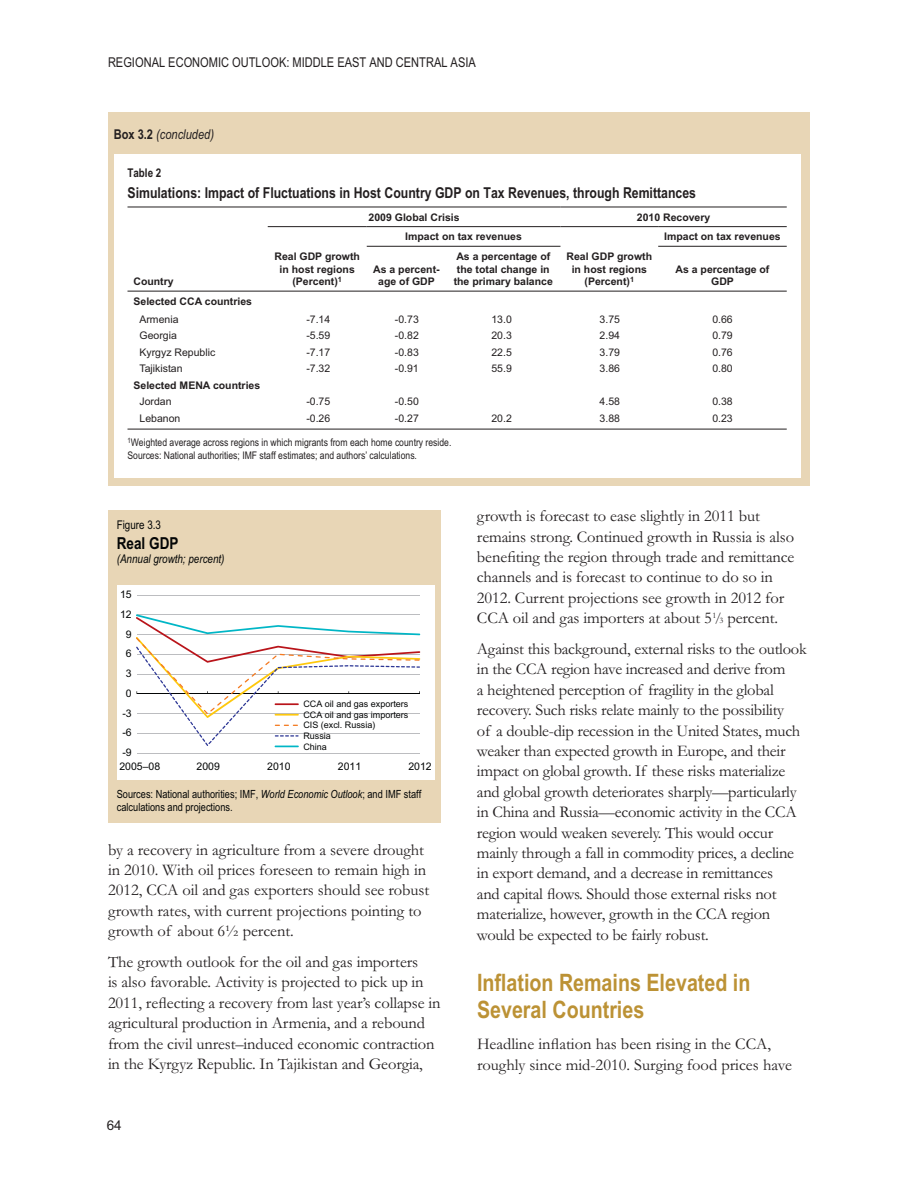
<style>
.page{position:relative;width:918px;height:1188px;background:#fff}
.page>*{position:absolute;margin:0;border:0;box-sizing:border-box;transform-origin:0 0}
.t1{font:700 24px/27px "Arial Narrow";color:#bc9235}
.t2{font:16.5px/20.4px "Garamond";letter-spacing:-.005em;color:#231f20}
.t3{font:700 16.5px "Arial Narrow";color:#030505}
.t4{font:700 15px "Arial Narrow";color:#231f20}
.t5{font:13.5px "Arial Narrow";color:#231f20}
.t6{font:italic 13.5px "Arial Narrow";color:#231f20}
.t7{font:13.5px "Arial";color:#231f20}
.t8{font:italic 12px "Arial Narrow";color:#030505}
.t9{font:12px "Arial Narrow";color:#030505}
.t10{font:700 12px "Arial Narrow";color:#231f20}
.t11{font:11.25px/13.5px "Arial Narrow";color:#030505}
.t12{font:700 10.5px/12.6px "Arial";color:#231f20;text-align:center}
.t13{font:10.5px "Arial";color:#231f20}
.t14{font:10.5px/13.5px "Arial Narrow";color:#231f20}
.t15{font:10.5px "Arial";color:#030505}
.t16{font:9px/10.5px "Arial";color:#030505}
.s1{font-weight:700;font-style:normal}
.s2{font-style:italic}
.s3{font-size:13.5px}
.s4{font-size:8.4px}
</style>
<div class="page">
<div style="left:108px;top:112px;width:702px;height:374px;background:#e8d6b6"></div>
<div style="left:108px;top:510px;width:333px;height:313px;background:#e8d6b6"></div>
<div style="left:117px;top:586px;width:317px;height:194px;background:#fff"></div>
<hr style="left:137px;top:595px;width:282px;height:1px;background:#bcbdc0">
<hr style="left:137px;top:753px;width:282px;height:1px;background:#bcbdc0">
<svg style="left:137px;top:614px;width:283px;height:133px"></svg>
<div style="left:114px;top:154px;width:686px;height:324px;background:#fff"></div>
<svg style="left:128px;top:226px;width:659px;height:203px"></svg>
<hr style="left:128px;top:207px;width:432px;height:1px;background:#231f20">
<hr style="left:268px;top:226px;width:99px;height:1px;background:#231f20">
<hr style="left:560px;top:207px;width:227px;height:1px;background:#231f20">
<hr style="left:560px;top:226px;width:98px;height:1px;background:#231f20">
<hr style="left:128px;top:291px;width:659px;height:1px;background:#231f20">
<hr style="left:128px;top:429px;width:659px;height:1px;background:#231f20">
<hr style="left:367px;top:226px;width:193px;height:1px;background:#231f20">
<hr style="left:367px;top:246px;width:193px;height:1px;background:#231f20">
<hr style="left:658px;top:226px;width:129px;height:1px;background:#231f20">
<hr style="left:658px;top:246px;width:129px;height:1px;background:#231f20">
<p class="t5" style="left:108px;top:57px;width:369px">REGIONAL ECONOMIC OUTLOOK: MI DDLE EAST AND CENTRAL ASIA</p>
<p class="t6" style="left:114px;top:129px;width:102px"><span class="s1">Box 3.2</span> (concluded)</p>
<p class="t10" style="left:128px;top:168px;width:35px">Table 2</p>
<p class="t4" style="left:128px;top:187px;width:570px">Simulations: Impact of Fluctuations in Host Country GDP on Tax Revenues, through Remittances</p>
<p class="t12" style="left:369px;top:212px;width:93px">2009 Global Crisis</p>
<p class="t12" style="left:637px;top:212px;width:75px">2010 Recovery</p>
<p class="t12" style="left:405px;top:231px;width:118px">Impact on tax revenues</p>
<p class="t12" style="left:664px;top:231px;width:118px">Impact on tax revenues</p>
<p class="t12" style="left:133px;top:276px;width:42px">Country</p>
<p class="t12" style="left:454px;top:251px;width:101px">As a percentage of the total change in the primary balance</p>
<p class="t12" style="left:567px;top:251px;width:87px">Real GDP growth in host regions (Percent)<sup>1</sup></p>
<p class="t12" style="left:274px;top:251px;width:87px">Real GDP growth in host regions (Percent)<sup>1</sup></p>
<p class="t12" style="left:676px;top:264px;width:95px">As a percentage of<br>GDP</p>
<p class="t12" style="left:373px;top:264px;width:68px">As a percent&shy;age of GDP</p>
<p class="t12" style="left:133px;top:296px;width:120px">Selected CCA countries</p>
<p class="t13" style="left:139px;top:315px;width:41px">Armenia</p>
<p class="t13" style="left:306px;top:315px;width:25px">-7.14</p>
<p class="t13" style="left:395px;top:315px;width:25px">-0.73</p>
<p class="t13" style="left:491px;top:315px;width:22px">13.0</p>
<p class="t13" style="left:600px;top:315px;width:22px">3.75</p>
<p class="t13" style="left:712px;top:315px;width:22px">0.66</p>
<p class="t13" style="left:139px;top:332px;width:39px">Georgia</p>
<p class="t13" style="left:306px;top:332px;width:25px">-5.59</p>
<p class="t13" style="left:395px;top:332px;width:25px">-0.82</p>
<p class="t13" style="left:491px;top:332px;width:22px">20.3</p>
<p class="t13" style="left:600px;top:332px;width:22px">2.94</p>
<p class="t13" style="left:712px;top:332px;width:22px">0.79</p>
<p class="t13" style="left:139px;top:348px;width:77px">Kyrgyz Republic</p>
<p class="t13" style="left:306px;top:348px;width:25px">-7.17</p>
<p class="t13" style="left:395px;top:348px;width:25px">-0.83</p>
<p class="t13" style="left:491px;top:348px;width:22px">22.5</p>
<p class="t13" style="left:600px;top:348px;width:22px">3.79</p>
<p class="t13" style="left:712px;top:348px;width:22px">0.76</p>
<p class="t13" style="left:139px;top:365px;width:45px">Tajikistan</p>
<p class="t13" style="left:306px;top:365px;width:25px">-7.32</p>
<p class="t13" style="left:395px;top:365px;width:25px">-0.91</p>
<p class="t13" style="left:491px;top:365px;width:22px">55.9</p>
<p class="t13" style="left:600px;top:365px;width:22px">3.86</p>
<p class="t13" style="left:712px;top:365px;width:22px">0.80</p>
<p class="t12" style="left:133px;top:380px;width:128px">Selected MENA countries</p>
<p class="t13" style="left:139px;top:398px;width:34px">Jordan</p>
<p class="t13" style="left:306px;top:398px;width:25px">-0.75</p>
<p class="t13" style="left:395px;top:398px;width:25px">-0.50</p>
<p class="t13" style="left:600px;top:398px;width:22px">4.58</p>
<p class="t13" style="left:712px;top:398px;width:22px">0.38</p>
<p class="t13" style="left:139px;top:414px;width:42px">Lebanon</p>
<p class="t13" style="left:306px;top:414px;width:25px">-0.26</p>
<p class="t13" style="left:395px;top:414px;width:25px">-0.27</p>
<p class="t13" style="left:491px;top:414px;width:22px">20.2</p>
<p class="t13" style="left:600px;top:414px;width:22px">3.88</p>
<p class="t13" style="left:712px;top:414px;width:22px">0.23</p>
<p class="t14" style="left:128px;top:437px;width:325px"><sup>1</sup>Weighted average across regions in which migrants from each home country reside.<br>Sources: National authorities; IMF staff estimates; and authors’ calculations.</p>
<p class="t9" style="left:117px;top:518px;width:46px">Figure 3.3</p>
<p class="t3" style="left:117px;top:537px;width:63px">Real GDP</p>
<p class="t8" style="left:117px;top:555px;width:109px">(Annual growth; percent)</p>
<p class="t15" style="left:120px;top:590px;width:13px">15</p>
<p class="t15" style="left:120px;top:610px;width:13px">12</p>
<p class="t15" style="left:126px;top:630px;width:7px">9</p>
<p class="t15" style="left:126px;top:650px;width:7px">6</p>
<p class="t15" style="left:126px;top:670px;width:7px">3</p>
<p class="t15" style="left:126px;top:689px;width:7px">0</p>
<p class="t15" style="left:122px;top:709px;width:11px">-3</p>
<p class="t15" style="left:122px;top:729px;width:11px">-6</p>
<p class="t15" style="left:122px;top:749px;width:11px">-9</p>
<p class="t16" style="left:303px;top:700px;width:107px">CCA oil and gas exporters<br>CCA oil and gas importers<br>CIS (excl. Russia)<br>Russia<br>China</p>
<p class="t15" style="left:119px;top:762px;width:42px">2005—08</p>
<p class="t15" style="left:197px;top:762px;width:25px">2009</p>
<p class="t15" style="left:267px;top:762px;width:25px">2010</p>
<p class="t15" style="left:338px;top:762px;width:25px">2011</p>
<p class="t15" style="left:408px;top:762px;width:25px">2012</p>
<p class="t11" style="left:117px;top:787px;width:306px">Sources: National authorities; IMF, <span class="s2">World Economic Outlook</span>; and IMF staff calculations and projections.</p>
<p class="t2" style="left:108px;top:841px;width:323px">by a recovery in agriculture from a severe drought in 2010. With oil prices foreseen to remain high in 2012, CCA oil and gas exporters should see robust growth rates, with current projections pointing to growth of about 6½ percent.</p>
<p class="t2" style="left:108px;top:954px;width:334px">The growth outlook for the oil and gas importers<br>is also favorable. Activity is projected to pick up in 2011, reflecting a recovery from last year’s collapse in agricultural production in Armenia, and a rebound from the civil unrest–induced economic contraction in the Kyrgyz Republic. In Tajikistan and Georgia,</p>
<p class="t7" style="left:107px;top:1120px;width:17px">64</p>
<p class="t2" style="left:477px;top:508px;width:319px">growth is forecast to ease slightly in 2011 but remains strong. Continued growth in Russia is also benefiting the region through trade and remittance channels and is forecast to continue to do so in 2012. Current projections see growth in 2012 for CCA oil and gas importers at about 5<sup>1</sup><span class="s3">/</span><span class="s4">3</span> percent.</p>
<p class="t2" style="left:477px;top:641px;width:331px">Against this background, external risks to the outlook in the CCA region have increased and derive from<br>a heightened perception of fragility in the global recovery. Such risks relate mainly to the possibility<br>of a double-dip recession in the United States, much weaker than expected growth in Europe, and their impact on global growth. If these risks materialize and global growth deteriorates sharply—particularly in China and Russia—economic activity in the CCA region would weaken severely. This would occur mainly through a fall in commodity prices, a decline in export demand, and a decrease in remittances<br>and capital flows. Should those external risks not materialize, however, growth in the CCA region would be expected to be fairly robust.</p>
<h1 class="t1" style="left:477px;top:971px;width:275px">Inflation Remains Elevated in<br>Several Countries</h1>
<p class="t2" style="left:477px;top:1036px;width:317px">Headline inflation has been rising in the CCA, roughly since mid-2010. Surging food prices have</p>
</div>
